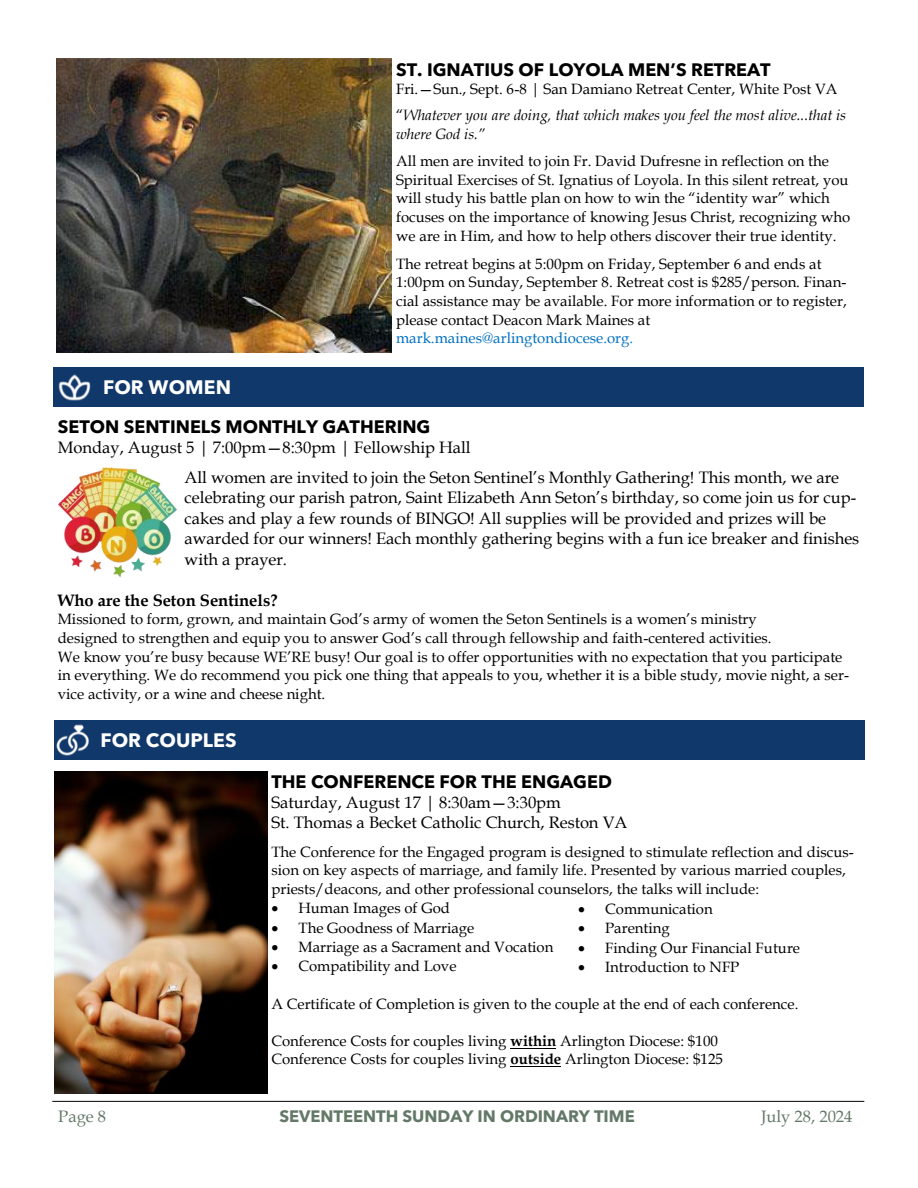
<style>
.page{position:relative;width:918px;height:1188px;background:#fff}
.page>*{position:absolute;margin:0;border:0;box-sizing:border-box;transform-origin:0 0}
.t1{font:700 19.5px "Avenir Next LT Pro";color:#fff}
.t2{font:700 18px "Avenir Next LT Pro";color:#000}
.t3{font:16.5px/20.4px "Book Antiqua";color:#000}
.t4{font:700 16.5px "Avenir Next LT Pro";color:#637967}
.t5{font:700 16.5px "Book Antiqua";color:#000}
.t6{font:16.5px "Book Antiqua";color:#637967}
.t7{font:15px/18.6px "Book Antiqua";color:#000}
.t8{font:italic 15px/18.1px "Book Antiqua";color:#000}
.s1{font-style:normal}
.s2{color:#0070c0}
.s3{font-weight:700}
</style>
<div class="page">
<hr style="left:52px;top:1101px;width:812px;height:1px;background:#000">
<div style="left:53px;top:367px;width:811px;height:40px;background:#11386a"></div>
<img style="left:58px;top:374px;width:33px;height:27px">
<div style="left:54px;top:720px;width:811px;height:40px;background:#11386a"></div>
<img style="left:54px;top:721px;width:36px;height:39px;border-radius:50%">
<img style="left:57px;top:59px;width:335px;height:294px">
<img style="left:58px;top:467px;width:119px;height:111px">
<hr style="left:510px;top:1048px;width:46px;height:1px;background:#000">
<hr style="left:510px;top:1066px;width:51px;height:1px;background:#000">
<img style="left:54px;top:772px;width:213px;height:321px">
<p class="t1" style="left:103px;top:375px;width:129px">FOR WOMEN</p>
<p class="t2" style="left:396px;top:58px;width:376px">ST. IGNATIUS OF LOYOLA MEN’S RETREAT</p>
<p class="t7" style="left:396px;top:80px;width:443px">Fri.—Sun., Sept. 6-8 | San Damiano Retreat Center, White Post VA</p>
<p class="t8" style="left:396px;top:107px;width:451px"><span class="s1">“</span>Whatever you are doing, that which makes you feel the most alive...that is where God is.”</p>
<p class="t7" style="left:396px;top:152px;width:456px">All men are invited to join Fr. David Dufresne in reflection on the Spiritual Exercises of St. Ignatius of Loyola. In this silent retreat, you will study his battle plan on how to win the “identity war” which focuses on the importance of knowing Jesus Christ, recognizing who we are in Him, and how to help others discover their true identity.</p>
<p class="t7" style="left:396px;top:255px;width:452px">The retreat begins at 5:00pm on Friday, September 6 and ends at 1:00pm on Sunday, September 8. Retreat cost is $285/person. Finan&shy;cial assistance may be available. For more information or to register, please contact Deacon Mark Maines at <span class="s2">mark.maines@arlingtondiocese.org.</span></p>
<p class="t2" style="left:58px;top:416px;width:374px">SETON SENTINELS MONTHLY GATHERING</p>
<p class="t3" style="left:58px;top:437px;width:414px">Monday, August 5 | 7:00pm—8:30pm | Fellowship Hall</p>
<p class="t3" style="left:185px;top:467px;width:676px">All women are invited to join the Seton Sentinel’s Monthly Gathering! This month, we are celebrating our parish patron, Saint Elizabeth Ann Seton’s birthday, so come join us for cup&shy;cakes and play a few rounds of BINGO! All supplies will be provided and prizes will be awarded for our winners! Each monthly gathering begins with a fun ice breaker and finishes with a prayer.</p>
<p class="t5" style="left:58px;top:591px;width:222px">Who are the Seton Sentinels?</p>
<p class="t7" style="left:58px;top:610px;width:701px">Missioned to form, grown, and maintain God’s army of women the Seton Sentinels is a women’s ministry</p>
<p class="t7" style="left:58px;top:629px;width:715px">designed to strengthen and equip you to answer God’s call through fellowship and faith-centered activities.</p>
<p class="t7" style="left:58px;top:648px;width:793px">We know you’re busy because WE’RE busy! Our goal is to offer opportunities with no expectation that you participate in everything. We do recommend you pick one thing that appeals to you, whether it is a bible study, movie night, a ser&shy;vice activity, or a wine and cheese night.</p>
<p class="t1" style="left:100px;top:728px;width:138px">FOR COUPLES</p>
<p class="t2" style="left:271px;top:770px;width:342px">THE CONFERENCE FOR THE ENGAGED</p>
<p class="t3" style="left:271px;top:792px;width:291px">Saturday, August 17 | 8:30am—3:30pm</p>
<p class="t3" style="left:271px;top:813px;width:357px">St. Thomas a Becket Catholic Church, Reston VA</p>
<p class="t7" style="left:271px;top:843px;width:584px">The Conference for the Engaged program is designed to stimulate reflection and discus&shy;sion on key aspects of marriage, and family life. Presented by various married couples, priests/deacons, and other professional counselors, the talks will include:</p>
<p class="t7" style="left:271px;top:899px;width:180px">• Human Images of God</p>
<p class="t7" style="left:271px;top:919px;width:204px">• The Goodness of Marriage</p>
<p class="t7" style="left:271px;top:938px;width:284px">• Marriage as a Sacrament and Vocation</p>
<p class="t7" style="left:271px;top:957px;width:187px">• Compatibility and Love</p>
<p class="t7" style="left:271px;top:994px;width:529px">A Certificate of Completion is given to the couple at the end of each conference.</p>
<p class="t7" style="left:271px;top:1032px;width:448px">Conference Costs for couples living <span class="s3">within</span> Arlington Diocese: $100</p>
<p class="t7" style="left:271px;top:1050px;width:453px">Conference Costs for couples living <span class="s3">outside</span> Arlington Diocese: $125</p>
<p class="t7" style="left:578px;top:900px;width:136px">• Communication</p>
<p class="t7" style="left:578px;top:919px;width:93px">• Parenting</p>
<p class="t7" style="left:578px;top:939px;width:223px">• Finding Our Financial Future</p>
<p class="t7" style="left:578px;top:958px;width:163px">• Introduction to NFP</p>
<p class="t6" style="left:58px;top:1107px;width:49px">Page 8</p>
<p class="t4" style="left:279px;top:1106px;width:357px">SEVENTEENTH SUNDAY IN ORDINARY TIME</p>
<p class="t6" style="left:761px;top:1107px;width:93px">July 28, 2024</p>
</div>
